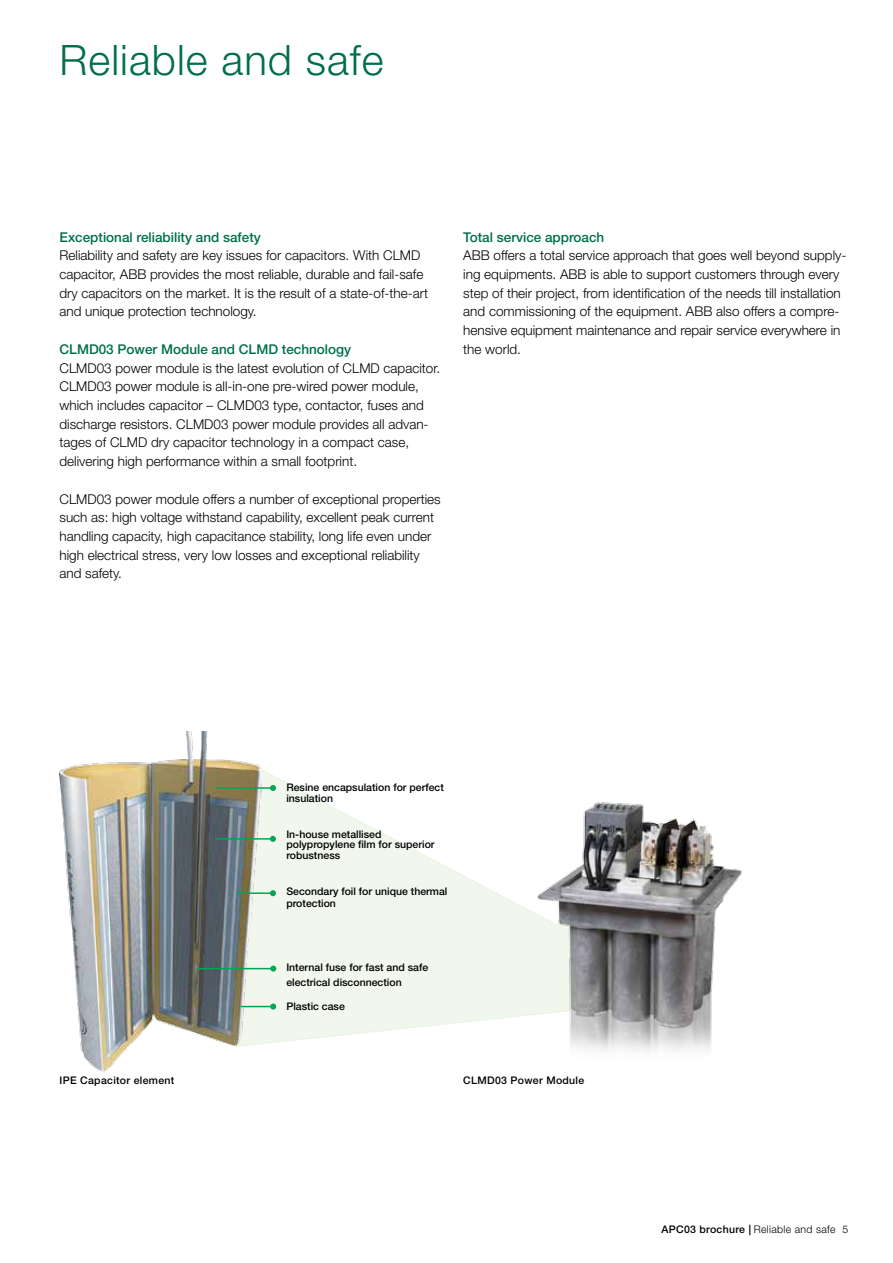
<style>
.page{position:relative;width:893px;height:1263px;background:#fff}
.page>*{position:absolute;margin:0;border:0;box-sizing:border-box;transform-origin:0 0}
.t1{font:300 42px "Helvetica Neue LT Std";letter-spacing:.025em;color:#006f4a}
.t2{font:300 13.5px/18.8px "Helvetica Neue LT Std";color:#000}
.t3{font:500 13.5px "Helvetica Neue LT Std";color:#006f4a}
.t4{font:500 10.5px/10.5px "Helvetica Neue LT Std";color:#000}
.t5{font:500 10.5px "Helvetica Neue LT Std";letter-spacing:.03em;color:#000}
.t6{font:300 10.5px "Helvetica Neue LT Std";letter-spacing:.03em;color:#000}
.s1{font-weight:500}
</style>
<div class="page">
<svg style="left:261px;top:767px;width:248px;height:277px"></svg>
<img style="left:60px;top:731px;width:201px;height:341px">
<hr style="left:216px;top:787px;width:57px;height:2px;background:#00a651">
<svg style="left:270px;top:785px;width:6px;height:6px"></svg>
<hr style="left:216px;top:838px;width:57px;height:2px;background:#00a651">
<svg style="left:270px;top:836px;width:6px;height:6px"></svg>
<hr style="left:236px;top:892px;width:37px;height:2px;background:#00a651">
<svg style="left:270px;top:890px;width:6px;height:6px"></svg>
<hr style="left:197px;top:968px;width:76px;height:1px;background:#00a651">
<svg style="left:270px;top:966px;width:6px;height:6px"></svg>
<hr style="left:241px;top:1006px;width:32px;height:1px;background:#00a651">
<svg style="left:270px;top:1003px;width:6px;height:6px"></svg>
<img style="left:509px;top:802px;width:233px;height:249px">
<h1 class="t1" style="left:60px;top:34px;width:326px">Reliable and safe</h1>
<p class="t3" style="left:60px;top:229px;width:203px">Exceptional reliability and safety</p>
<p class="t2" style="left:60px;top:246px;width:370px">Reliability and safety are key issues for capacitors. With CLMD capacitor, ABB provides the most reliable, durable and fail-safe dry capacitors on the market. It is the result of a state-of-the-art and unique protection technology.</p>
<p class="t3" style="left:60px;top:341px;width:293px">CLMD03 Power Module and CLMD technology</p>
<p class="t2" style="left:60px;top:358px;width:382px">CLMD03 power module is the latest evolution of CLMD capacitor.<br>CLMD03 power module is all-in-one pre-wired power module, which includes capacitor – CLMD03 type, contactor, fuses and discharge resistors. CLMD03 power module provides all advan&shy;tages of CLMD dry capacitor technology in a compact case, delivering high performance within a small footprint.</p>
<p class="t2" style="left:60px;top:489px;width:383px">CLMD03 power module offers a number of exceptional properties such as: high voltage withstand capability, excellent peak current handling capacity, high capacitance stability, long life even under high electrical stress, very low losses and exceptional reliability and safety.</p>
<p class="t3" style="left:463px;top:229px;width:143px">Total service approach</p>
<p class="t2" style="left:463px;top:246px;width:385px">ABB offers a total service approach that goes well beyond supply&shy;ing equipments. ABB is able to support customers through every step of their project, from identification of the needs till installation and commissioning of the equipment. ABB also offers a compre&shy;hensive equipment maintenance and repair service everywhere in the world.</p>
<p class="t5" style="left:60px;top:1073px;width:116px">IPE Capacitor element</p>
<p class="t4" style="left:286px;top:782px;width:159px">Resine encapsulation for perfect insulation</p>
<p class="t4" style="left:286px;top:829px;width:150px">In-house metallised polypropylene film for superior robustness</p>
<p class="t4" style="left:286px;top:885px;width:163px;line-height:12px">Secondary foil for unique thermal protection</p>
<p class="t4" style="left:286px;top:960px;width:143px;line-height:15px">Internal fuse for fast and safe electrical disconnection</p>
<p class="t4" style="left:286px;top:1001px;width:60px">Plastic case</p>
<p class="t5" style="left:463px;top:1073px;width:123px">CLMD03 Power Module</p>
<p class="t6" style="left:661px;top:1223px;width:188px"><span class="s1">APC03 brochure |</span> Reliable and safe 5</p>
</div>
